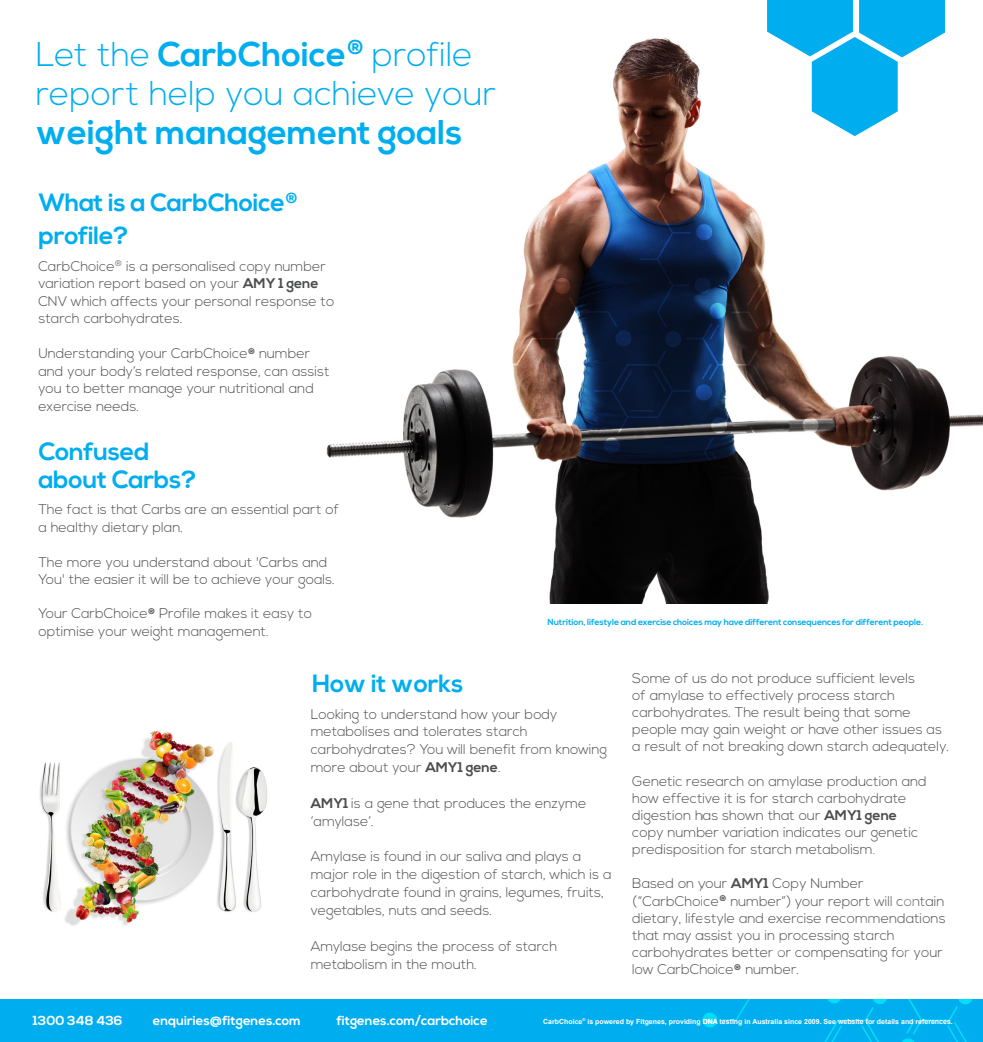
<style>
.page{position:relative;width:983px;height:1042px;background:#fff}
.page>*{position:absolute;margin:0;border:0;box-sizing:border-box;transform-origin:0 0}
.t1{font:300 34.3px/39px "Nexa";color:#00aeef}
.t2{font:700 25.03px/33.2px "Nexa";letter-spacing:-.01em;color:#00aeef}
.t3{font:300 14px/17.2px "Nexa";color:#4b4c4d}
.t4{font:700 13.12px "Nexa";color:#fff}
.t5{font:700 8.75px "Nexa";letter-spacing:-.01em;color:#00aeef}
.t6{font:700 7px "Arial";color:#fff}
.s1{font-weight:700}
</style>
<div class="page">
<img style="left:326px;top:21px;width:656px;height:583px">
<div style="left:811px;top:127px;width:16px;height:16px;background:#fff;border-radius:50%"></div>
<div style="left:751px;top:128px;width:16px;height:17px;background:#fff;border-radius:50%"></div>
<img style="left:480px;top:147px;width:375px;height:354px">
<div style="left:0;top:999px;width:982px;height:43px;background:#00aeef"></div>
<svg style="left:766px;top:0;width:178px;height:136px"></svg>
<img style="left:39px;top:730px;width:229px;height:196px">
<svg style="left:702px;top:999px;width:271px;height:43px"></svg>
<p class="t1" style="left:36px;top:36px;width:462px">Let the <span class="s1">CarbChoice</span><sup>®</sup> profile report help you achieve your <span class="s1">weight management goals</span></p>
<p class="t2" style="left:38px;top:187px;width:261px">What is a CarbChoice<sup>® </sup>profile?</p>
<p class="t3" style="left:38px;top:258px;width:297px">CarbChoice<sup>®</sup> is a personalised copy number variation report based on your <span class="s1">AMY 1 gene </span>CNV which affects your personal response to starch carbohydrates.</p>
<p class="t3" style="left:38px;top:345px;width:293px">Understanding your CarbChoice<sup>®</sup> number and your body’s related response, can assist you to better manage your nutritional and exercise needs.</p>
<p class="t2" style="left:38px;top:435px;width:113px">Confused</p>
<p class="t2" style="left:38px;top:464px;width:160px">about Carbs?</p>
<p class="t3" style="left:38px;top:501px;width:302px">The fact is that Carbs are an essential part of a healthy dietary plan.</p>
<p class="t3" style="left:38px;top:554px;width:298px">The more you understand about 'Carbs and<br>You' the easier it will be to achieve your goals.</p>
<p class="t3" style="left:38px;top:605px;width:275px">Your CarbChoice<sup>®</sup> Profile makes it easy to optimise your weight management.</p>
<p class="t5" style="left:547px;top:617px;width:377px">Nutrition, lifestyle and exercise choices may have different consequences for different people.</p>
<p class="t2" style="left:312px;top:668px;width:152px">How it works</p>
<p class="t3" style="left:311px;top:705px;width:298px;line-height:17.8px">Looking to understand how your body metabolises and tolerates starch carbohydrates? You will benefit from knowing more about your <span class="s1">AMY1 gene</span>.</p>
<p class="t3" style="left:311px;top:795px;width:277px;line-height:17.8px"><span class="s1">AMY1</span> is a gene that produces the enzyme ‘amylase’.</p>
<p class="t3" style="left:311px;top:848px;width:302px;line-height:17.8px">Amylase is found in our saliva and plays a major role in the digestion of starch, which is a carbohydrate found in grains, legumes, fruits, vegetables, nuts and seeds.</p>
<p class="t3" style="left:311px;top:937px;width:248px;line-height:17.8px">Amylase begins the process of starch metabolism in the mouth.</p>
<p class="t3" style="left:632px;top:670px;width:318px">Some of us do not produce sufficient levels<br>of amylase to effectively process starch carbohydrates. The result being that some people may gain weight or have other issues as a result of not breaking down starch adequately.</p>
<p class="t3" style="left:632px;top:773px;width:296px">Genetic research on amylase production and how effective it is for starch carbohydrate digestion has shown that our <span class="s1">AMY1 gene </span>copy number variation indicates our genetic predisposition for starch metabolism.</p>
<p class="t3" style="left:632px;top:875px;width:315px">Based on your <span class="s1">AMY1</span> Copy Number (“CarbChoice<sup>®</sup> number”) your report will contain dietary, lifestyle and exercise recommendations that may assist you in processing starch carbohydrates better or compensating for your low CarbChoice<sup>®</sup> number.</p>
<p class="t4" style="left:33px;top:1013px;width:91px">1300 348 436</p>
<p class="t4" style="left:153px;top:1013px;width:149px">enquiries@fitgenes.com</p>
<p class="t4" style="left:336px;top:1013px;width:152px">fitgenes.com/carbchoice</p>
<p class="t6" style="left:543px;top:1016px;width:411px">CarbChoice<sup>®</sup> is powered by Fitgenes, providing DNA testing in Australia since 2009. See website for details and references.</p>
</div>
